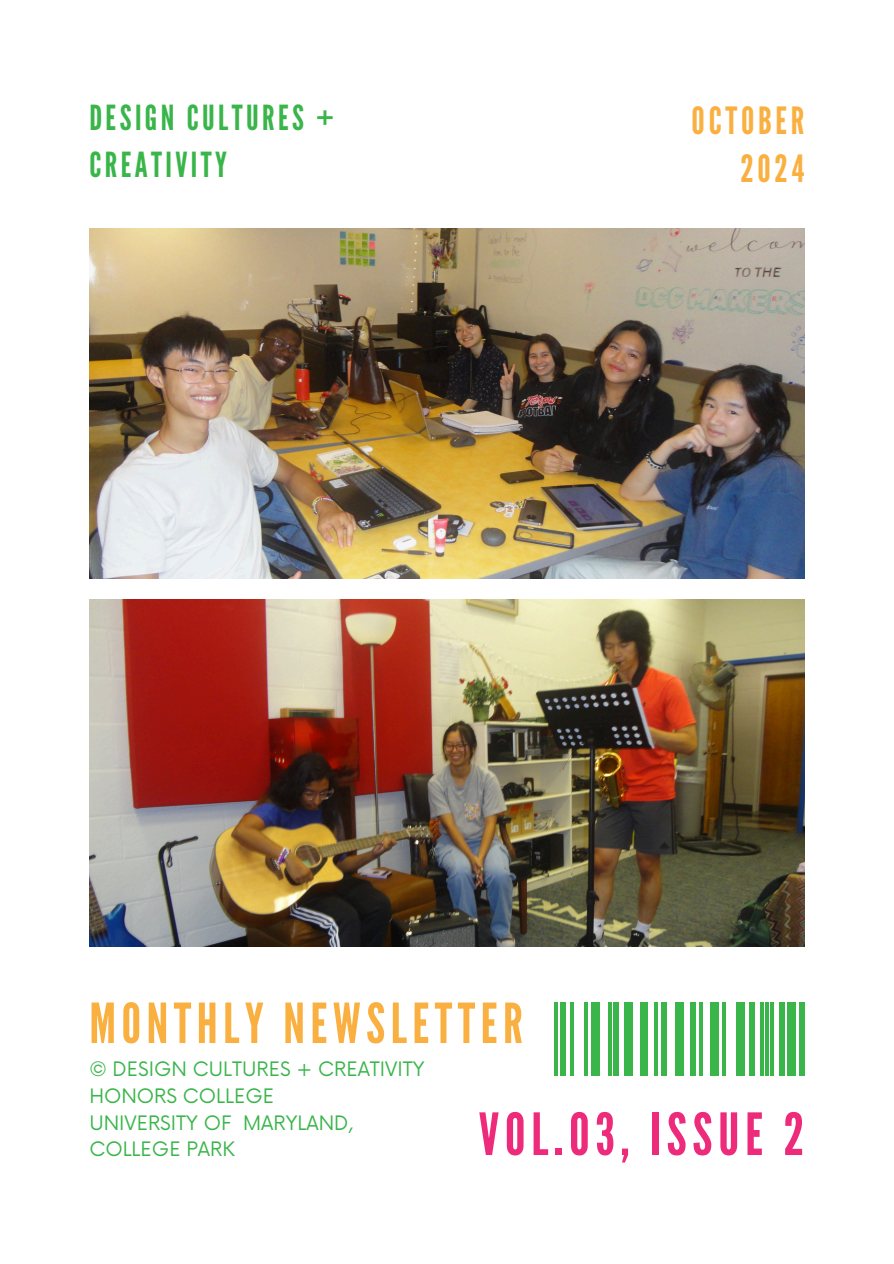
<style>
.page{position:relative;width:894px;height:1264px;background:#fff}
.page>*{position:absolute;margin:0;border:0;box-sizing:border-box;transform-origin:0 0}
.t1{font:58.05px "League Gothic";letter-spacing:.1em;color:#ee2a7a}
.t2{font:55.05px "League Gothic";letter-spacing:.1em;color:#fab040}
.t3{font:37.5px "League Gothic";letter-spacing:.1em;color:#fab040}
.t4{font:34.5px/47.2px "League Gothic";letter-spacing:.1em;color:#39b54a}
.t5{font:19.35px/26.7px "Now";color:#39b54a}
</style>
<div class="page">
<hr style="left:554px;top:1002px;width:3px;height:74px;background:#39b54a">
<hr style="left:570px;top:1002px;width:4px;height:74px;background:#39b54a">
<svg style="left:608px;top:1002px;width:3px;height:74px"></svg>
<hr style="left:640px;top:1002px;width:3px;height:74px;background:#39b54a">
<hr style="left:644px;top:1002px;width:3px;height:74px;background:#39b54a">
<hr style="left:654px;top:1002px;width:3px;height:74px;background:#39b54a">
<hr style="left:699px;top:1002px;width:3px;height:74px;background:#39b54a">
<svg style="left:722px;top:1002px;width:3px;height:74px"></svg>
<svg style="left:770px;top:1002px;width:3px;height:74px"></svg>
<hr style="left:765px;top:1002px;width:3px;height:74px;background:#39b54a">
<hr style="left:760px;top:1002px;width:3px;height:74px;background:#39b54a">
<hr style="left:584px;top:1002px;width:3px;height:74px;background:#39b54a">
<div style="left:560px;top:1002px;width:5px;height:74px;background:#39b54a"></div>
<div style="left:613px;top:1002px;width:5px;height:74px;background:#39b54a"></div>
<div style="left:690px;top:1002px;width:6px;height:74px;background:#39b54a"></div>
<div style="left:749px;top:1002px;width:5px;height:74px;background:#39b54a"></div>
<div style="left:778px;top:1002px;width:6px;height:74px;background:#39b54a"></div>
<div style="left:798px;top:1002px;width:6px;height:74px;background:#39b54a"></div>
<div style="left:661px;top:1002px;width:5px;height:74px;background:#39b54a"></div>
<div style="left:591px;top:1002px;width:8px;height:74px;background:#39b54a"></div>
<div style="left:624px;top:1002px;width:8px;height:74px;background:#39b54a"></div>
<div style="left:675px;top:1002px;width:8px;height:74px;background:#39b54a"></div>
<div style="left:710px;top:1002px;width:8px;height:74px;background:#39b54a"></div>
<div style="left:786px;top:1002px;width:9px;height:74px;background:#39b54a"></div>
<div style="left:736px;top:1002px;width:8px;height:74px;background:#39b54a"></div>
<img style="left:89px;top:599px;width:715px;height:347px">
<img style="left:89px;top:228px;width:715px;height:350px">
<h2 class="t4" style="left:89px;top:95px;width:246px">DESIGN CULTURES +<br>CREATIVITY</h2>
<p class="t3" style="left:691px;top:99px;width:114px">OCTOBER</p>
<p class="t3" style="left:740px;top:147px;width:65px">2024</p>
<p class="t2" style="left:89px;top:991px;width:435px">MONTHLY NEWSLETTER</p>
<p class="t5" style="left:89px;top:1056px;width:337px">© DESIGN CULTURES + CREATIVITY</p>
<p class="t5" style="left:89px;top:1083px;width:186px">HONORS COLLEGE</p>
<h1 class="t5" style="left:89px;top:1110px;width:264px">UNIVERSITY OF MARYLAND,<br>COLLEGE PARK</h1>
<p class="t1" style="left:478px;top:1100px;width:327px">VOL.03, ISSUE 2</p>
</div>
